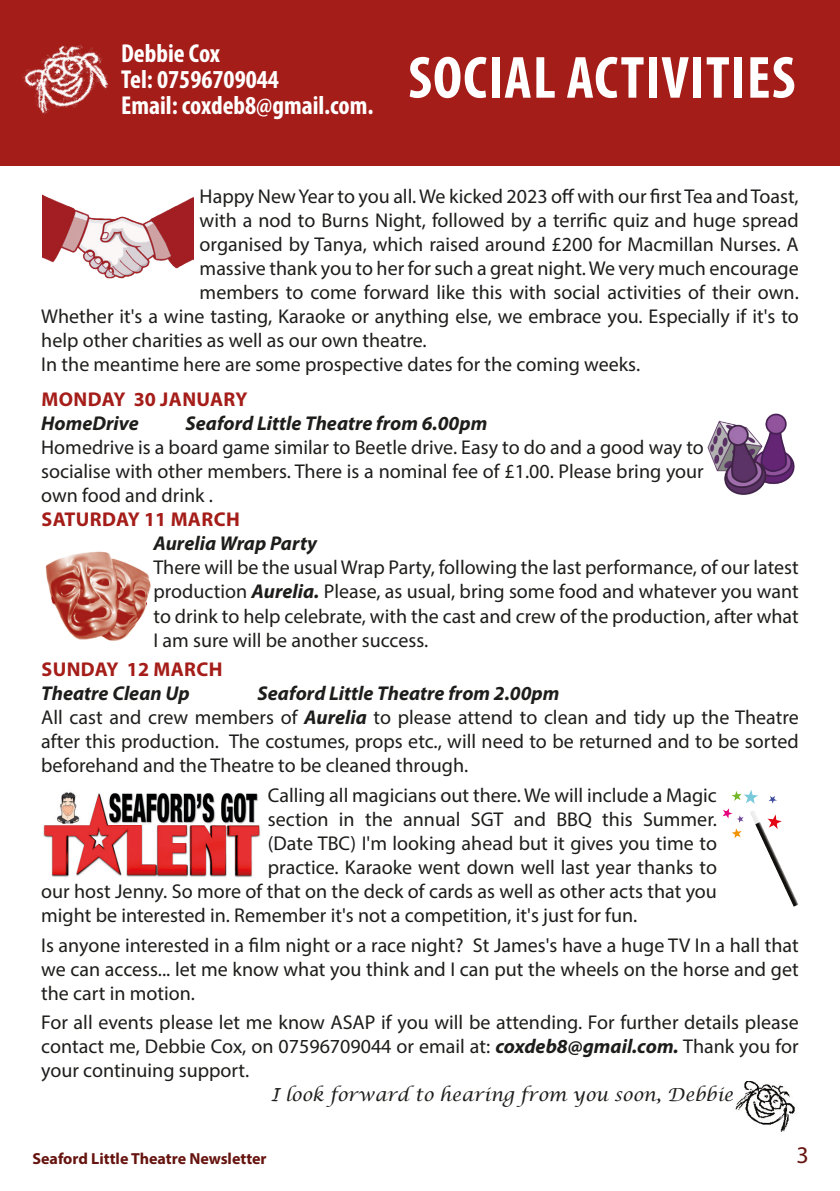
<style>
.page{position:relative;width:840px;height:1191px;background:#fff}
.page>*{position:absolute;margin:0;border:0;box-sizing:border-box;transform-origin:0 0}
.Booking_Seats{font:700 condensed 60px "Myriad Pro";letter-spacing:.02em;color:#fff}
.Audition_Play_Title{font:italic 700 32px "Minion Pro";letter-spacing:.01em;color:#fff}
.Social_contact{font:700 condensed 26px "Myriad Pro";color:#fff}
.t1{font:24px "Myriad Pro";color:#66140f}
.Social_Body{font:20px/24px "Myriad Pro";color:#1d1d1b;text-align:justify}
.Main_Body{font:20px "Myriad Pro";color:#1d1d1b}
.Social_Events_Header{font:20px/24px "Myriad Pro";color:#1d1d1b;text-align:justify}
.Social_Event_Title{font:italic 700 20px "Myriad Pro";color:#1d1d1b}
.Social_Events_Header-2{font:700 20px "Myriad Pro";letter-spacing:.02em;color:#a51d19}
.Main_Body-2{font:italic 18px "Lucida Calligraphy";color:#1d1d1b}
.t2{font:700 16px "Myriad Pro";color:#66140f}
.s1{font-weight:700;font-style:italic}
</style>
<div class="page">
<div style="left:0;top:0;width:839px;height:165px;background:#a51d19"></div>
<img style="left:22px;top:44px;width:87px;height:73px">
<img style="left:42px;top:194px;width:152px;height:85px">
<img style="left:45px;top:551px;width:106px;height:90px">
<img style="left:43px;top:792px;width:218px;height:85px">
<img style="left:707px;top:413px;width:88px;height:82px">
<img style="left:722px;top:790px;width:76px;height:117px">
<img style="left:735px;top:1081px;width:60px;height:51px">
<p class="Social_contact" style="left:121px;top:37px;width:100px">Debbie Cox</p>
<p class="Social_contact" style="left:121px;top:63px;width:159px">Tel: 07596709044</p>
<p class="Social_contact" style="left:121px;top:89px;width:254px">Email: coxdeb8@gmail.com.</p>
<p class="Booking_Seats" style="left:408px;top:40px;width:388px">SOCIAL ACTIVITIES</p>
<p class="Audition_Play_Title" style="left:101px;top:68px;width:643px">FARNDALE AVENUE'S A CHRISTMAS CAROL</p>
<p class="Main_Body" style="left:199px;top:184px;width:600px">Happy New Year to you all. We kicked 2023 off with our first Tea and Toast,</p>
<p class="Main_Body" style="left:199px;top:208px;width:600px">with a nod to Burns Night, followed by a terrific quiz and huge spread</p>
<p class="Main_Body" style="left:199px;top:232px;width:600px">organised by Tanya, which raised around £200 for Macmillan Nurses. A</p>
<p class="Main_Body" style="left:199px;top:256px;width:600px">massive thank you to her for such a great night. We very much encourage</p>
<p class="Main_Body" style="left:199px;top:280px;width:600px">members to come forward like this with social activities of their own.</p>
<p class="Main_Body" style="left:41px;top:304px;width:758px">Whether it's a wine tasting, Karaoke or anything else, we embrace you. Especially if it's to</p>
<p class="Main_Body" style="left:41px;top:328px;width:387px">help other charities as well as our own theatre.</p>
<p class="Main_Body" style="left:41px;top:352px;width:600px">In the meantime here are some prospective dates for the coming weeks.</p>
<p class="Social_Events_Header-2" style="left:41px;top:386px;width:207px">MONDAY 30 JANUARY</p>
<p class="Social_Event_Title" style="left:41px;top:411px;width:99px">HomeDrive</p>
<p class="Social_Event_Title" style="left:185px;top:411px;width:303px">Seaford Little Theatre from 6.00pm</p>
<p class="Social_Events_Header" style="left:41px;top:435px;width:663px">Homedrive is a board game similar to Beetle drive. Easy to do and a good way to socialise with other members. There is a nominal fee of £1.00. Please bring your own food and drink .</p>
<p class="Social_Events_Header-2" style="left:41px;top:506px;width:200px">SATURDAY 11 MARCH</p>
<p class="Social_Event_Title" style="left:153px;top:531px;width:165px">Aurelia Wrap Party</p>
<p class="Social_Body" style="left:153px;top:555px;width:646px">There will be the usual Wrap Party, following the last performance, of our latest production <span class="s1">Aurelia.</span> Please, as usual, bring some food and whatever you want to drink to help celebrate, with the cast and crew of the production, after what I am sure will be another success.</p>
<p class="Social_Events_Header-2" style="left:41px;top:656px;width:182px">SUNDAY 12 MARCH</p>
<p class="Social_Event_Title" style="left:41px;top:680px;width:150px">Theatre Clean Up</p>
<p class="Social_Event_Title" style="left:257px;top:680px;width:303px">Seaford Little Theatre from 2.00pm</p>
<p class="Social_Body" style="left:41px;top:705px;width:758px">All cast and crew members of <span class="s1">Aurelia</span> to please attend to clean and tidy up the Theatre after this production. The costumes, props etc., will need to be returned and to be sorted beforehand and the Theatre to be cleaned through.</p>
<p class="Social_Body" style="left:268px;top:783px;width:450px">Calling all magicians out there. We will include a Magic</p>
<p class="Social_Body" style="left:268px;top:807px;width:450px">section in the annual SGT and BBQ this Summer.</p>
<p class="Social_Body" style="left:268px;top:831px;width:450px">(Date TBC) I'm looking ahead but it gives you time to</p>
<p class="Social_Body" style="left:268px;top:855px;width:450px">practice. Karaoke went down well last year thanks to</p>
<p class="Social_Body" style="left:41px;top:879px;width:676px">our host Jenny. So more of that on the deck of cards as well as other acts that you</p>
<p class="Social_Body" style="left:41px;top:903px;width:597px">might be interested in. Remember it's not a competition, it's just for fun.</p>
<p class="Social_Body" style="left:41px;top:932px;width:758px">Is anyone interested in a film night or a race night? St James's have a huge TV In a hall that we can access... let me know what you think and I can put the wheels on the horse and get the cart in motion.</p>
<p class="Social_Body" style="left:41px;top:1010px;width:758px">For all events please let me know ASAP if you will be attending. For further details please contact me, Debbie Cox, on 07596709044 or email at: <span class="s1">coxdeb8@gmail.com.</span> Thank you for your continuing support.</p>
<p class="Main_Body-2" style="left:271px;top:1084px;width:463px">I look forward to hearing from you soon, Debbie</p>
<p class="t2" style="left:32px;top:1147px;width:236px">Seaford Little Theatre Newsletter</p>
<p class="t1" style="left:796px;top:1140px;width:14px">3</p>
</div>
